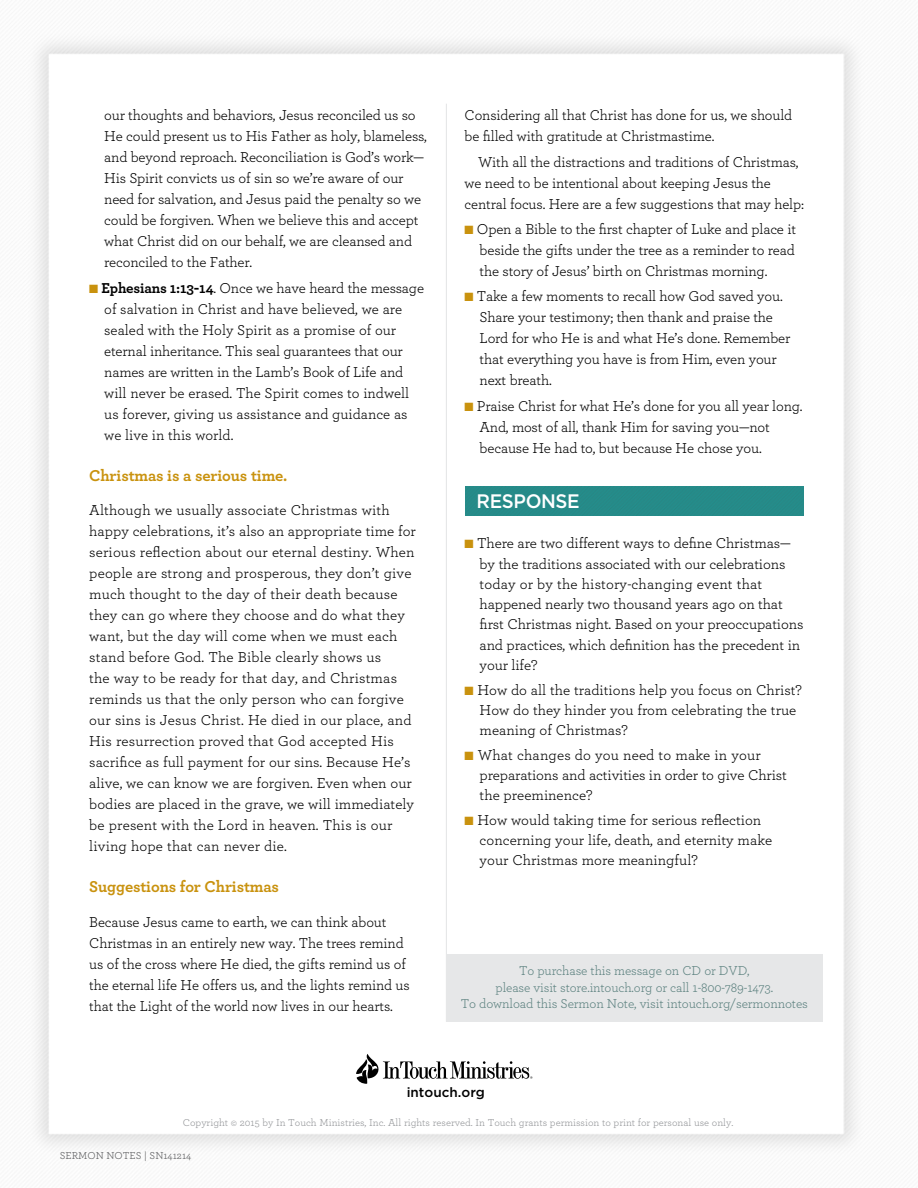
<style>
.page{position:relative;width:918px;height:1188px;background:#fff}
.page>*{position:absolute;margin:0;border:0;box-sizing:border-box;transform-origin:0 0}
.t1{font:500 19.5px "Gotham";letter-spacing:-.02em;color:#fff;scale:.96 1}
.t2{font:700 16.5px "Archer";letter-spacing:-.01em;color:#c9920e}
.t3{font:15px/21px "Archer";letter-spacing:-.01em;color:#000}
.t4{font:15px/21px "Archer";letter-spacing:.01em;color:#000}
.t5{font:13.5px/16.5px "Archer";letter-spacing:-.01em;color:#5d8280;text-align:center}
.t6{font:500 13.5px "Gotham";color:#000}
.t7{font:10.5px "Archer";color:#939598}
.t8{font:10.5px "Archer";color:#58595b}
.s1{color:#c9920e}
.s2{font-weight:700}
</style>
<div class="page">
<img style="left:33px;top:36px;width:827px;height:1116px">
<div style="left:465px;top:487px;width:339px;height:29px;background:#258a88"></div>
<hr style="left:446px;top:104px;width:1px;height:918px;background:#e6e7e8">
<div style="left:447px;top:955px;width:376px;height:67px;background:#e6e7e8"></div>
<svg style="left:356px;top:1054px;width:176px;height:30px"></svg>
<p class="t3" style="left:104px;top:104px;width:324px">our thoughts and behaviors, Jesus reconciled us so He could present us to His Father as holy, blameless, and beyond reproach. Reconciliation is God’s work— His Spirit convicts us of sin so we’re aware of our need for salvation, and Jesus paid the penalty so we could be forgiven. When we believe this and accept what Christ did on our behalf, we are cleansed and reconciled to the Father.</p>
<p class="t3" style="left:104px;top:277px;width:321px;text-indent:-15px"><span class="s1">■</span> <span class="s2">Ephesians 1:13-14</span>. Once we have heard the message of salvation in Christ and have believed, we are sealed with the Holy Spirit as a promise of our eternal inheritance. This seal guarantees that our names are written in the Lamb’s Book of Life and will never be erased. The Spirit comes to indwell us forever, giving us assistance and guidance as we live in this world.</p>
<p class="t2" style="left:89px;top:465px;width:200px">Christmas is a serious time.</p>
<p class="t4" style="left:89px;top:500px;width:328px">Although we usually associate Christmas with happy celebrations, it’s also an appropriate time for serious reflection about our eternal destiny. When people are strong and prosperous, they don’t give much thought to the day of their death because they can go where they choose and do what they want, but the day will come when we must each stand before God. The Bible clearly shows us<br>the way to be ready for that day, and Christmas reminds us that the only person who can forgive our sins is Jesus Christ. He died in our place, and His resurrection proved that God accepted His sacrifice as full payment for our sins. Because He’s alive, we can know we are forgiven. Even when our bodies are placed in the grave, we will immediately be present with the Lord in heaven. This is our living hope that can never die.</p>
<p class="t2" style="left:89px;top:877px;width:191px">Suggestions for Christmas</p>
<p class="t3" style="left:89px;top:911px;width:322px">Because Jesus came to earth, we can think about Christmas in an entirely new way. The trees remind us of the cross where He died, the gifts remind us of the eternal life He offers us, and the lights remind us that the Light of the world now lives in our hearts.</p>
<p class="t3" style="left:465px;top:104px;width:329px">Considering all that Christ has done for us, we should be filled with gratitude at Christmastime.</p>
<p class="t3" style="left:465px;top:151px;width:341px;text-indent:13px">With all the distractions and traditions of Christmas, we need to be intentional about keeping Jesus the central focus. Here are a few suggestions that may help:</p>
<p class="t3" style="left:480px;top:218px;width:318px;text-align:justify;text-indent:-15px"><span class="s1">■</span> Open a Bible to the first chapter of Luke and place it beside the gifts under the tree as a reminder to read the story of Jesus’ birth on Christmas morning.</p>
<p class="t3" style="left:480px;top:285px;width:312px;text-indent:-15px"><span class="s1">■</span> Take a few moments to recall how God saved you.<br>Share your testimony; then thank and praise the Lord for who He is and what He’s done. Remember that everything you have is from Him, even your next breath.</p>
<p class="t3" style="left:480px;top:395px;width:324px;text-indent:-15px"><span class="s1">■</span> Praise Christ for what He’s done for you all year long.<br>And, most of all, thank Him for saving you—not because He had to, but because He chose you.</p>
<h1 class="t1" style="left:477px;top:490px;width:109px">RESPONSE</h1>
<p class="t3" style="left:480px;top:533px;width:325px;line-height:20.2px;text-indent:-15px"><span class="s1">■</span> There are two different ways to define Christmas— by the traditions associated with our celebrations today or by the history-changing event that happened nearly two thousand years ago on that first Christmas night. Based on your preoccupations and practices, which definition has the precedent in your life?</p>
<p class="t3" style="left:480px;top:679px;width:324px;line-height:20.2px;text-indent:-15px"><span class="s1">■</span> How do all the traditions help you focus on Christ?<br>How do they hinder you from celebrating the true meaning of Christmas?</p>
<p class="t3" style="left:480px;top:744px;width:309px;line-height:20.2px;text-indent:-15px"><span class="s1">■</span> What changes do you need to make in your preparations and activities in order to give Christ the preeminence?</p>
<p class="t3" style="left:480px;top:809px;width:294px;line-height:20.2px;text-indent:-15px"><span class="s1">■</span> How would taking time for serious reflection concerning your life, death, and eternity make your Christmas more meaningful?</p>
<p class="t5" style="left:461px;top:962px;width:349px">To purchase this message on CD or DVD,<br>please visit store.intouch.org or call 1-800-789-1473.<br>To download this Sermon Note, visit intouch.org/sermonnotes</p>
<p class="t6" style="left:407px;top:1084px;width:80px">intouch.org</p>
<p class="t7" style="left:183px;top:1116px;width:552px">Copyright © 2015 by In Touch Ministries, Inc. All rights reserved. In Touch grants permission to print for personal use only.</p>
<p class="t8" style="left:60px;top:1149px;width:133px">SERMON NOTES | SN141214</p>
</div>
